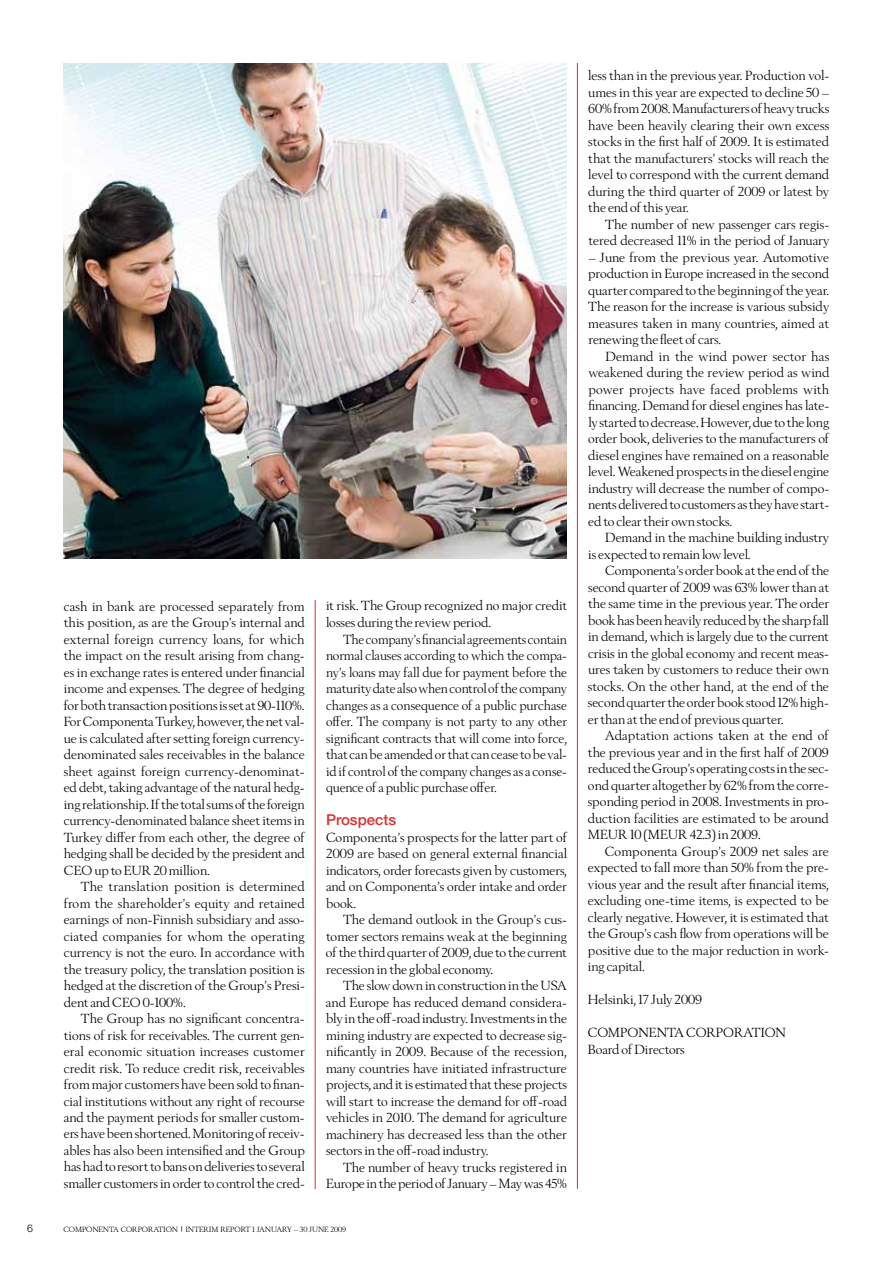
<style>
.page{position:relative;width:893px;height:1263px;background:#fff}
.page>*{position:absolute;margin:0;border:0;box-sizing:border-box;transform-origin:0 0}
.t1{font:500 15px "Helvetica Neue LT Std";color:#dc2d2f}
.t2{font:13.05px/16.5px "Berling Nova Display Pro";letter-spacing:-.005em;color:#000;text-align:justify}
.t3{font:300 10.5px "Helvetica Neue LT Std";color:#000}
.t4{font:7.5px "Berling Nova Display Pro";letter-spacing:-.005em;color:#000}
</style>
<div class="page">
<img style="left:64px;top:64px;width:503px;height:495px">
<hr style="left:315px;top:600px;width:1px;height:588px;background:#dc2d2f">
<hr style="left:577px;top:64px;width:1px;height:1125px;background:#dc2d2f">
<p class="t2" style="left:64px;top:598px;width:243px">cash in bank are processed separately from this position, as are the Group’s internal and external foreign currency loans, for which the impact on the result arising from chang&shy;es in exchange rates is entered under financial income and expenses. The degree of hedging forbothtransactionpositionsisset at90-110%.<br>ForComponenta Turkey,however,thenet val&shy;ue is calculated after setting foreign currency&shy;denominated sales receivables in the balance sheet against foreign currency-denominat&shy;ed debt, taking advantage of the natural hedg&shy;ing relationship.Ifthe totalsums ofthe foreign currency-denominated balance sheet items in Turkey differ from each other, the degree of hedging shall be decided by the president and CEO up to EUR 20 million.</p>
<p class="t2" style="left:64px;top:878px;width:243px;text-indent:17px">The translation position is determined from the shareholder’s equity and retained earnings of non-Finnish subsidiary and asso&shy;ciated companies for whom the operating currency is not the euro. In accordance with the treasury policy, the translation position is hedged at the discretion of the Group’s Presi&shy;dent and CEO 0-100%.</p>
<p class="t2" style="left:64px;top:1010px;width:243px;text-indent:17px">The Group has no significant concentra&shy;tions of risk for receivables. The current gen&shy;eral economic situation increases customer credit risk. To reduce credit risk, receivables from major customers have been sold to finan&shy;cial institutions without any right of recourse and the payment periods for smaller custom&shy;ershavebeenshortened.Monitoringofreceiv&shy;ables has also been intensified and the Group hashadtoresorttobansondeliveriestoseveral smaller customersin orderto controlthe cred-</p>
<p class="t2" style="left:326px;top:597px;width:242px">it risk. The Group recognized no major credit losses during the review period.</p>
<p class="t2" style="left:326px;top:631px;width:242px;text-indent:17px">The company’sfinancial agreements contain normal clauses according to which the compa&shy;ny’s loans may fall due for payment before the maturitydate alsowhencontrolofthe company changes as a consequence of a public purchase offer. The company is not party to any other significant contracts that will come into force, that canbe amendedorthat cancease to be val&shy;id if control of the company changes as a conse&shy;quence of a public purchase offer.</p>
<p class="t1" style="left:326px;top:811px;width:72px">Prospects</p>
<p class="t2" style="left:326px;top:829px;width:243px">Componenta’s prospects for the latter part of 2009 are based on general external financial indicators, order forecasts given by customers, and on Componenta’s order intake and order book.</p>
<p class="t2" style="left:326px;top:911px;width:242px;text-indent:17px">The demand outlook in the Group’s cus&shy;tomer sectors remains weak at the beginning ofthe thirdquarter of 2009,due to the current recession in the global economy.</p>
<p class="t2" style="left:326px;top:977px;width:243px;text-align:left;text-indent:17px">The slowdown in construction in the USA and Europe has reduced demand considera&shy;bly inthe off-roadindustry.Investmentsinthe mining industry are expected to decrease sig&shy;nificantly in 2009. Because of the recession, many countries have initiated infrastructure projects, and it is estimated that these projects will start to increase the demand for off-road vehicles in 2010. The demand for agriculture machinery has decreased less than the other sectorsin the off-road industry.</p>
<p class="t2" style="left:326px;top:1158px;width:242px;text-align:right">The number of heavy trucks registered in<br>Europe intheperiodofJanuary–Maywas45%</p>
<p class="t3" style="left:27px;top:1221px;width:7px">6</p>
<p class="t4" style="left:64px;top:1224px;width:141px">Componenta CORPORATION interimre</p>
<p class="t4" style="left:230px;top:1224px;width:118px">port 1 January – 30 June 2009</p>
<p class="t2" style="left:588px;top:67px;width:242px">less than in the previous year. Production vol&shy;umes in this year are expected to decline 50 – 60%from2008.Manufacturersofheavy trucks have been heavily clearing their own excess stocks in the first half of 2009. It is estimated that the manufacturers’ stocks will reach the level to correspond with the current demand during the third quarter of 2009 or latest by the end ofthis year.</p>
<p class="t2" style="left:588px;top:216px;width:242px;text-align:right">The number of new passenger cars regis&shy;tered decreased 11% in the period of January</p>
<p class="t2" style="left:588px;top:249px;width:243px">– June from the previous year. Automotive production in Europe increased in the second quarter comparedto thebeginning ofthe year.<br>The reason for the increase is various subsidy measures taken in many countries, aimed at renewing the fleet of cars.</p>
<p class="t2" style="left:588px;top:348px;width:243px;text-indent:17px">Demand in the wind power sector has weakened during the review period as wind power projects have faced problems with financing. Demand for diesel engines has late&shy;ly startedtodecrease.However,due tothe long order book, deliveries to the manufacturers of diesel engines have remained on a reasonable level.Weakened prospectsin the diesel engine industry will decrease the number of compo&shy;nentsdeliveredtocustomers astheyhave start&shy;ed to cleartheir own stocks.</p>
<p class="t2" style="left:588px;top:529px;width:242px;text-indent:17px">Demand in the machine building industry is expected to remain lowlevel.</p>
<p class="t2" style="left:588px;top:562px;width:243px;text-indent:17px">Componenta’s orderbook atthe endofthe second quarter of 2009 was 63% lower than at the same time in the previous year. The order bookhasbeenheavily reducedby the sharpfall in demand, which is largely due to the current crisis in the global economy and recent meas&shy;ures taken by customers to reduce their own stocks. On the other hand, at the end of the secondquartertheorderbookstood12%high&shy;er than at the end of previous quarter.</p>
<p class="t2" style="left:588px;top:727px;width:242px;text-indent:17px">Adaptation actions taken at the end of the previous year and in the first half of 2009 reducedtheGroup’soperatingcostsinthe sec&shy;ond quarter altogether by 62%from the corre&shy;sponding period in 2008. Investments in pro&shy;duction facilities are estimated to be around MEUR 10 (MEUR 42.3) in 2009.</p>
<p class="t2" style="left:588px;top:842px;width:243px;text-indent:17px">Componenta Group’s 2009 net sales are expected to fall more than 50% from the pre&shy;vious year and the result after financial items, excluding one-time items, is expected to be clearly negative. However, it is estimated that the Group’s cash flow from operations will be positive due to the major reduction in work&shy;ing capital.</p>
<p class="t2" style="left:588px;top:991px;width:116px">Helsinki, 17 July 2009</p>
<p class="t2" style="left:588px;top:1024px;width:77px">COMPONENTA</p>
<p class="t2" style="left:686px;top:1024px;width:101px">CORPORATION</p>
<p class="t2" style="left:588px;top:1040px;width:98px">Board of Directors</p>
</div>
